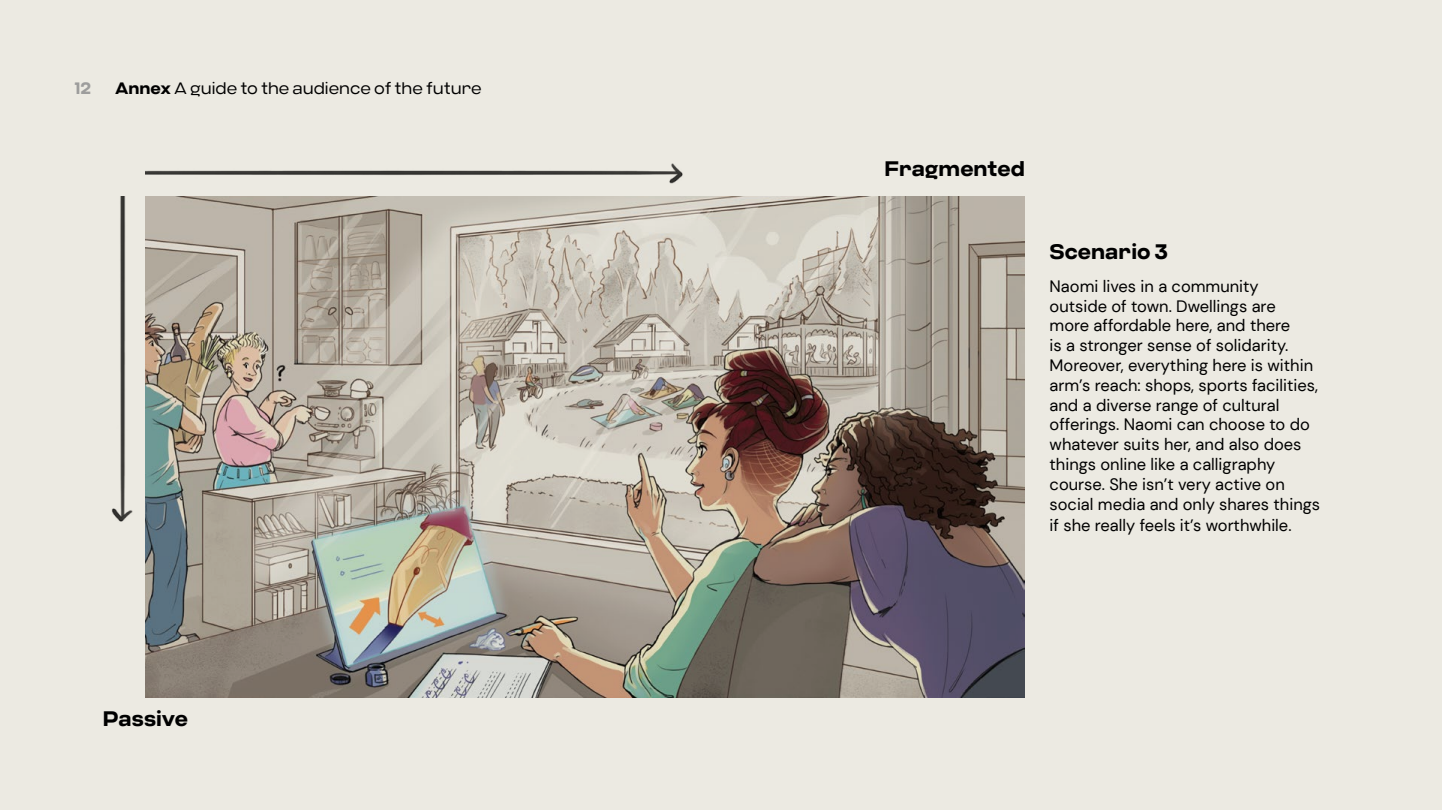
<style>
.page{position:relative;width:1442px;height:810px;background:#fff}
.page>*{position:absolute;margin:0;border:0;box-sizing:border-box;transform-origin:0 0}
.t1{font:700 21px "Criteria CF";color:#000}
.t2{font:16.5px/19.8px "DM Sans";color:#000}
.t3{font:300 16.5px "Criteria CF";color:#000}
.t4{font:700 16.5px "Criteria CF";color:#9d9d9c}
.s1{font-weight:700}
</style>
<div class="page">
<div style="left:0;top:0;width:1441px;height:810px;background:#eceae2"></div>
<img style="left:145px;top:197px;width:880px;height:501px">
<img style="left:111px;top:197px;width:22px;height:325px">
<img style="left:145px;top:163px;width:538px;height:21px">
<p class="t4" style="left:75px;top:78px;width:18px">12</p>
<p class="t3" style="left:115px;top:78px;width:368px"><span class="s1">Annex</span> A guide to the audience of the future</p>
<p class="t1" style="left:103px;top:706px;width:87px">Passive</p>
<p class="t1" style="left:884px;top:156px;width:142px">Fragmented</p>
<h2 class="t1" style="left:1049px;top:239px;width:120px">Scenario 3</h2>
<p class="t2" style="left:1049px;top:276px;width:272px">Naomi lives in a community outside of town. Dwellings are<br>more affordable here, and there<br>is a stronger sense of solidarity.<br>Moreover, everything here is within arm’s reach: shops, sports facilities, and a diverse range of cultural offerings. Naomi can choose to do whatever suits her, and also does things online like a calligraphy course. She isn’t very active on social media and only shares things</p>
<p class="t2" style="left:1049px;top:515px;width:243px">if she really feels it’s worthwhile.</p>
</div>
